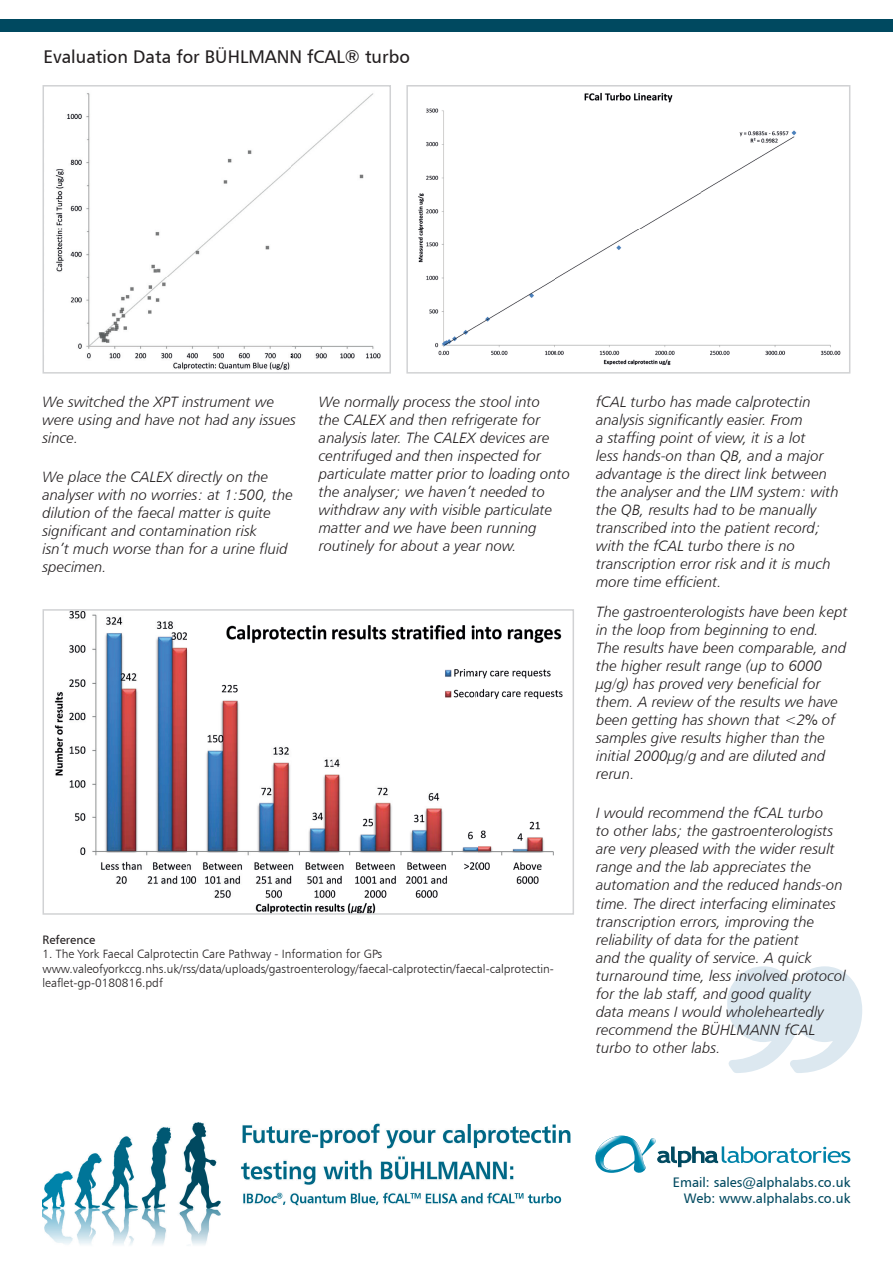
<style>
.page{position:relative;width:893px;height:1263px;background:#fff}
.page>*{position:absolute;margin:0;border:0;box-sizing:border-box;transform-origin:0 0}
.t1{font:18px "Humanist 777 BT Roman B";color:#231f20}
.t2{font:15px/18px "Humanist 777 BT Light Italic B";color:#231f20}
.t3{font:13.5px/16.2px "Humanist 777 BT Roman B";color:#004960;text-align:right}
.t4{font:12px/14.4px "Humanist 777 BT Light B";color:#231f20}
.t5{font:12px "Humanist 777 BT Roman B";color:#231f20}
</style>
<div class="page">
<img style="left:54px;top:612px;width:509px;height:300px">
<div style="left:43px;top:609px;width:531px;height:306px;border:2px solid #d1d2d4"></div>
<img style="left:43px;top:1122px;width:528px;height:123px">
<div style="left:0;top:19px;width:893px;height:13px;background:#004960"></div>
<svg style="left:595px;top:1135px;width:255px;height:38px"></svg>
<img style="left:55px;top:93px;width:326px;height:277px">
<div style="left:43px;top:85px;width:348px;height:289px;border:2px solid #d1d2d4"></div>
<img style="left:418px;top:92px;width:423px;height:273px">
<div style="left:406px;top:85px;width:444px;height:289px;border:2px solid #d1d2d4"></div>
<svg style="left:727px;top:966px;width:135px;height:107px"></svg>
<p class="t1" style="left:44px;top:45px;width:368px">Evaluation Data for BÜHLMANN fCAL® turbo</p>
<p class="t2" style="left:319px;top:392px;width:253px">We normally process the stool into<br>the CALEX and then refrigerate for analysis later. The CALEX devices are centrifuged and then inspected for particulate matter prior to loading onto the analyser; we haven’t needed to withdraw any with visible particulate matter and we have been running routinely for about a year now.</p>
<p class="t2" style="left:596px;top:392px;width:244px">fCAL turbo has made calprotectin analysis significantly easier. From<br>a staffing point of view, it is a lot<br>less hands-on than QB, and a major advantage is the direct link between the analyser and the LIM system: with the QB, results had to be manually transcribed into the patient record; with the fCAL turbo there is no transcription error risk and it is much more time efficient.</p>
<p class="t2" style="left:596px;top:603px;width:253px">The gastroenterologists have been kept in the loop from beginning to end.<br>The results have been comparable, and the higher result range (up to 6000 µg/g) has proved very beneficial for them. A review of the results we have been getting has shown that &lt;2% of samples give results higher than the initial 2000µg/g and are diluted and rerun.</p>
<p class="t2" style="left:596px;top:804px;width:251px">I would recommend the fCAL turbo<br>to other labs; the gastroenterologists are very pleased with the wider result range and the lab appreciates the automation and the reduced hands-on time. The direct interfacing eliminates transcription errors, improving the reliability of data for the patient<br>and the quality of service. A quick turnaround time, less involved protocol for the lab staff, and good quality<br>data means I would wholeheartedly recommend the BÜHLMANN fCAL turbo to other labs.</p>
<p class="t2" style="left:43px;top:392px;width:255px">We switched the XPT instrument we were using and have not had any issues since.</p>
<p class="t2" style="left:43px;top:468px;width:252px">We place the CALEX directly on the analyser with no worries: at 1:500, the dilution of the faecal matter is quite significant and contamination risk<br>isn’t much worse than for a urine fluid specimen.</p>
<p class="t5" style="left:43px;top:932px;width:54px">Reference</p>
<p class="t4" style="left:43px;top:947px;width:513px">1. The York Faecal Calprotectin Care Pathway - Information for GPs www.valeofyorkccg.nhs.uk/rss/data/uploads/gastroenterology/faecal-calprotectin/faecal-calprotectin&shy;leaflet-gp-0180816.pdf</p>
<p class="t3" style="left:673px;top:1174px;width:179px">Email: sales@alphalabs.co.uk<br>Web: www.alphalabs.co.uk</p>
</div>
